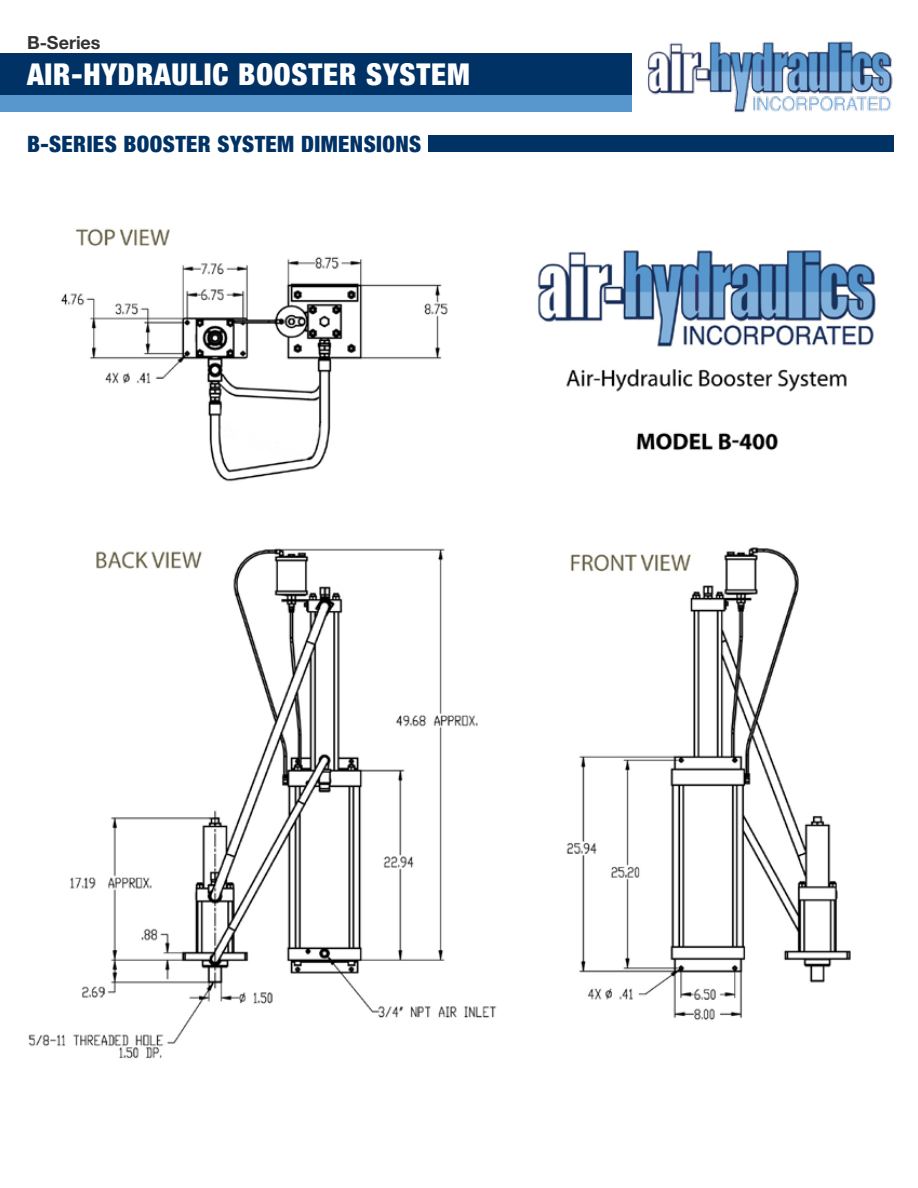
<style>
.page{position:relative;width:918px;height:1188px;background:#fff}
.page>*{position:absolute;margin:0;border:0;box-sizing:border-box;transform-origin:0 0}
.t1{font:900 condensed 30px "Helvetica Neue";letter-spacing:.03em;color:#fff}
.t2{font:900 condensed 22.5px "Helvetica Neue";letter-spacing:.02em;color:#003265}
.t3{font:700 18px "Helvetica Neue";color:#333}
</style>
<div class="page">
<div style="left:0;top:54px;width:632px;height:42px;background:#003265"></div>
<div style="left:0;top:96px;width:632px;height:16px;background:#5897cd"></div>
<img style="left:647px;top:41px;width:246px;height:72px">
<div style="left:428px;top:135px;width:466px;height:17px;background:#003265"></div>
<img style="left:28px;top:228px;width:848px;height:831px">
<p class="t3" style="left:27px;top:31px;width:75px">B-Series</p>
<h1 class="t1" style="left:27px;top:56px;width:444px">AIR-HYDRAULIC BOOSTER SYSTEM</h1>
<p class="t2" style="left:27px;top:130px;width:396px">B-SERIES BOOSTER SYSTEM DIMENSIONS</p>
</div>
